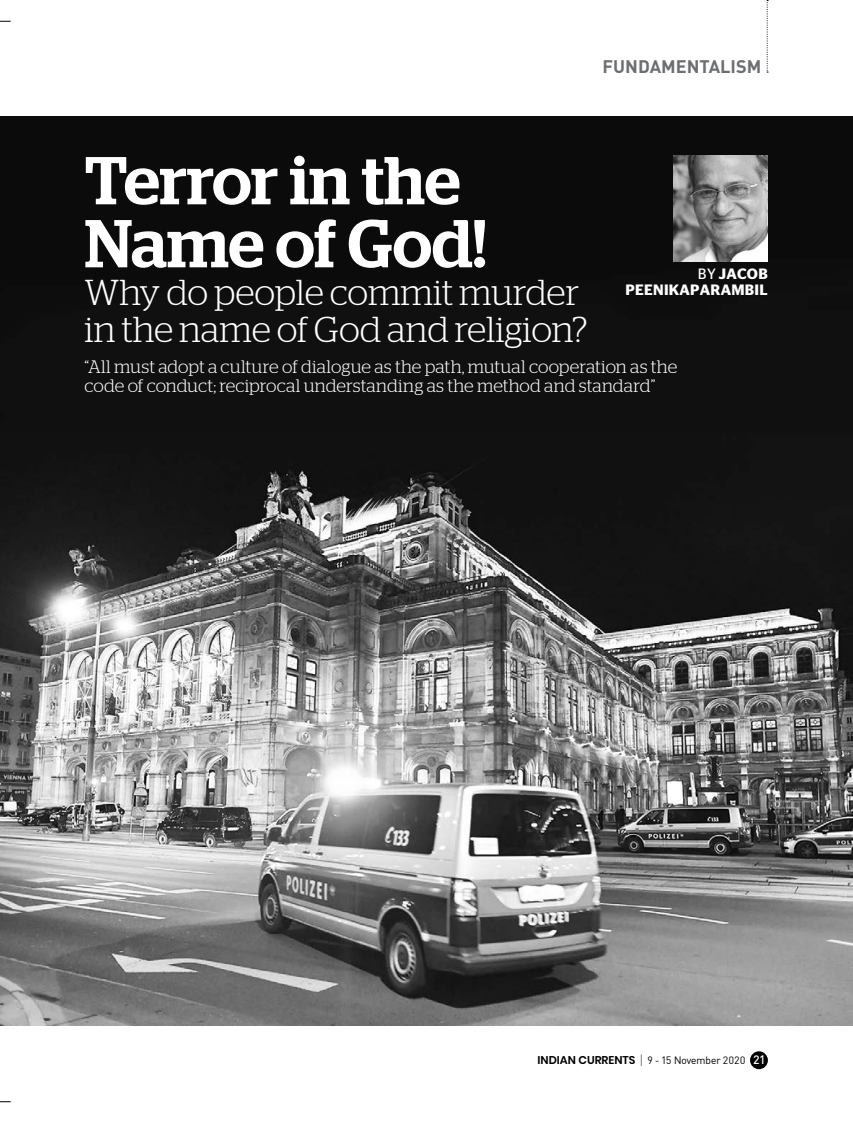
<style>
.page{position:relative;width:853px;height:1123px;background:#fff}
.page>*{position:absolute;margin:0;border:0;box-sizing:border-box;transform-origin:0 0}
.t1{font:500 67.5px/63px "Stag";letter-spacing:-.005em;color:#fff}
.t2{font:300 36px/37.5px "Stag";letter-spacing:-.005em;color:#fff}
.t3{font:300 18px/19.5px "Stag";letter-spacing:.005em;color:#fff}
.t4{font:700 18px "DI Nc";color:#6d6e71}
.t5{font:600 15px "Stag Sans";letter-spacing:.02em;color:#fff}
.t6{font:10.5px "Sapient Sans";color:#000}
.s1{font-weight:400}
.s2{font-family:"Poppins";font-weight:600;font-size:11.25px}
.s3{font-weight:300;font-size:13.5px}
.s4{font-weight:500;font-size:12px;color:#fff}
</style>
<div class="page">
<div style="left:750px;top:1051px;width:17px;height:18px;background:#000;border-radius:50%"></div>
<img style="left:0;top:254px;width:853px;height:771px">
<div style="left:1px;top:117px;width:852px;height:137px;background:#0b0b0b"></div>
<img style="left:0;top:117px;width:1px;height:366px">
<svg style="left:766px;top:0;width:2px;height:73px"></svg>
<img style="left:674px;top:155px;width:93px;height:106px">
<p class="t4" style="left:602px;top:54px;width:72px">FUNDAMENT</p>
<p class="t4" style="left:708px;top:54px;width:33px">ALISM</p>
<h1 class="t1" style="left:85px;top:148px;width:403px">Terror in the<br>Name of God!</h1>
<h2 class="t2" style="left:85px;top:273px;width:504px">Why do people commit murder in the name of God and religion?</h2>
<p class="t3" style="left:85px;top:356px;width:594px">“All must adopt a culture of dialogue as the path, mutual cooperation as the code of conduct; reciprocal understanding as the method and standard”</p>
<p class="t5" style="left:698px;top:265px;width:71px"><span class="s1">by</span> JACOB</p>
<p class="t5" style="left:625px;top:281px;width:55px">PEENIKAPA</p>
<p class="t5" style="left:710px;top:281px;width:59px">RAMBIL</p>
<p class="t6" style="left:537px;top:1053px;width:229px"><span class="s2">INDIAN CURRENTS</span> <span class="s3">|</span> 9 - 15 November 2020 <span class="s4">21</span></p>
</div>
